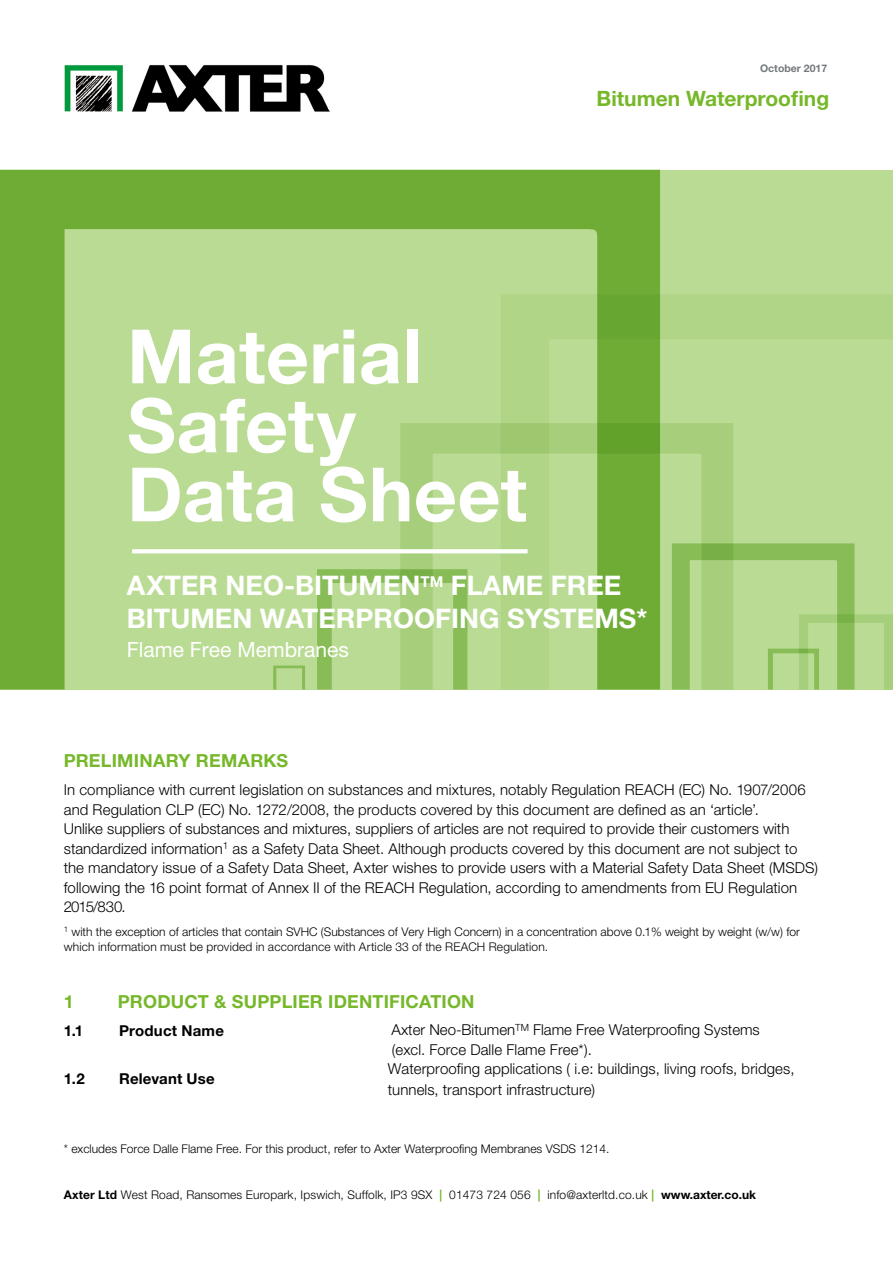
<style>
.page{position:relative;width:893px;height:1263px;background:#fff}
.page>*{position:absolute;margin:0;border:0;box-sizing:border-box;transform-origin:0 0}
.t1{font:700 75px/69px "Helvetica Neue LT";letter-spacing:.005em;color:#fff}
.t2{font:700 27px/33px "Helvetica Neue LT";color:#fff}
.t3{font:700 21px "Helvetica Neue";color:#76b82a}
.t4{font:21px "Helvetica Neue LT";color:#fff}
.t5{font:700 18px "Helvetica Neue LT";letter-spacing:.01em;color:#76b82a}
.t6{font:300 15px/19.5px "Helvetica Neue LT";color:#000}
.t7{font:700 15px "Helvetica Neue LT";letter-spacing:.015em;color:#000}
.t8{font:300 12px/15px "Helvetica Neue LT";color:#000}
.s1{font-family:"Helvetica Neue LT Pro"}
.s2{font-weight:700}
.s3{font-weight:700;color:#76b82a}
</style>
<div class="page">
<div style="left:0;top:170px;width:893px;height:519px;background:#badb94"></div>
<svg style="left:0;top:170px;width:660px;height:519px"></svg>
<svg style="left:501px;top:294px;width:392px;height:395px"></svg>
<svg style="left:273px;top:665px;width:32px;height:24px"></svg>
<svg style="left:132px;top:549px;width:396px;height:4px;background:#fbfcf8"></svg>
<img style="left:64px;top:65px;width:266px;height:46px">
<h3 class="t3" style="left:597px;top:82px;width:234px">Bitumen Waterproofing</h3>
<h1 class="t1" style="left:127px;top:320px;width:401px">Material<br>Safety<br>Data Sheet</h1>
<h2 class="t2" style="left:127px;top:568px;width:522px">AXTER NEO<span class="s1">-BITUMEN</span><sup>TM</sup> FLAME FREE<br>BITUMEN WATERPROOFING SYSTEMS*</h2>
<h3 class="t4" style="left:127px;top:636px;width:224px">Flame Free Membranes</h3>
<p class="t5" style="left:64px;top:750px;width:226px">PRELIMINARY REMARKS</p>
<p class="t6" style="left:64px;top:780px;width:756px">In compliance with current legislation on substances and mixtures, notably Regulation REACH (EC) No. 1907/2006 and Regulation CLP (EC) No. 1272/2008, the products covered by this document are defined as an ‘article’.<br>Unlike suppliers of substances and mixtures, suppliers of articles are not required to provide their customers with standardized information<sup>1</sup> as a Safety Data Sheet. Although products covered by this document are not subject to the mandatory issue of a Safety Data Sheet, Axter wishes to provide users with a Material Safety Data Sheet (MSDS) following the 16 point format of Annex II of the REACH Regulation, according to amendments from EU Regulation 2015/830.</p>
<p class="t8" style="left:64px;top:924px;width:738px"><sup>1</sup> with the exception of articles that contain SVHC (Substances of Very High Concern) in a concentration above 0.1% weight by weight (w/w) for which information must be provided in accordance with Article 33 of the REACH Regulation.</p>
<p class="t5" style="left:64px;top:991px;width:12px">1</p>
<p class="t5" style="left:118px;top:991px;width:358px">PRODUCT &amp; SUPPLIER IDENTIFICATION</p>
<p class="t7" style="left:64px;top:1022px;width:21px">1.1</p>
<p class="t7" style="left:119px;top:1022px;width:106px">Product Name</p>
<p class="t7" style="left:64px;top:1069px;width:22px">1.2</p>
<p class="t7" style="left:119px;top:1069px;width:97px">Relevant Use</p>
<p class="t6" style="left:388px;top:1020px;width:408px">Axter Neo-Bitume<span class="s1">n</span><sup>TM</sup> Flame Free Waterproofing Systems<br>(excl. Force Dalle Flame Free*).<br>Waterproofing applications ( i.e: buildings, living roofs, bridges, tunnels, transport infrastructure)</p>
<p class="t8" style="left:64px;top:1141px;width:547px">* excludes Force Dalle Flame Free. For this product, refer to Axter Waterproofing Membranes <span class="s1">V</span>SDS 1214.</p>
<p class="t8" style="left:64px;top:1187px;width:694px"><span class="s2">Axter Ltd</span> West Road, Ransomes Europark, Ipswich, Suffolk, IP3 9SX <span class="s3">|</span> 01473 724 056 <span class="s3">|</span> info@axterltd.co.uk <span class="s3">|</span> <span class="s2">www.axter.co.uk</span></p>
</div>
